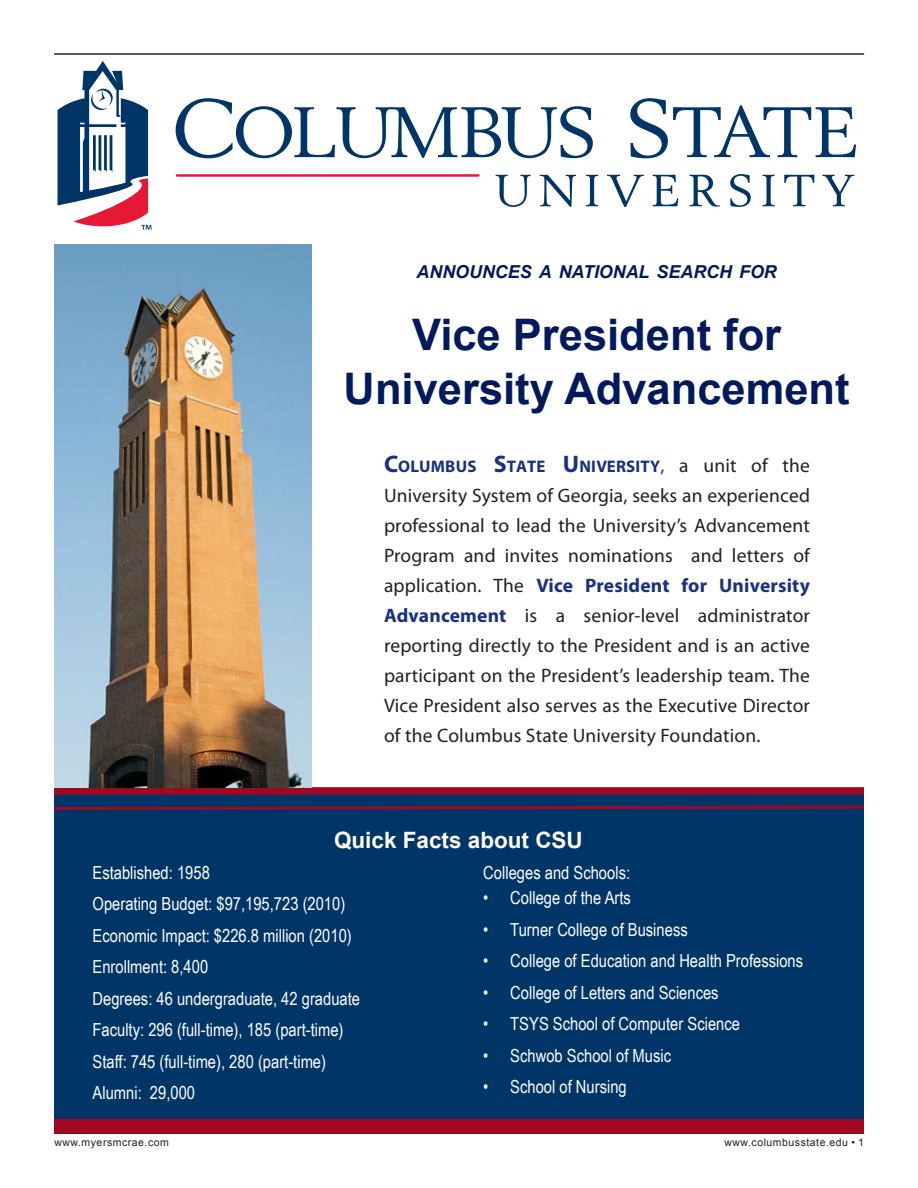
<style>
.page{position:relative;width:918px;height:1188px;background:#fff}
.page>*{position:absolute;margin:0;border:0;box-sizing:border-box;transform-origin:0 0}
.t1{font:700 43.5px "Arial";color:#02195d}
.t2{font:700 22.5px "Arial";color:#fff}
.t3{font:19.5px/30px "Myriad Pro";letter-spacing:.01em;color:#231f20;text-align:justify}
.t4{font:18px "Arial Narrow";color:#fff}
.t5{font:italic 700 17.85px "Arial";color:#02195d}
.t6{font:700 16.8px "Myriad Pro";letter-spacing:.015em;color:#183181}
.t7{font:10.5px "Arial";letter-spacing:.05em;color:#231f20}
.s1{font-size:24px}
.s2{font-weight:400;font-size:19.5px}
.s3{font-weight:400;font-size:19.5px;color:#231f20}
.s4{font-weight:700;color:#183181}
</style>
<div class="page">
<div style="left:54px;top:794px;width:810px;height:339px;background:#003667"></div>
<svg style="left:54px;top:805px;width:810px;height:5px"></svg>
<div style="left:54px;top:787px;width:810px;height:8px;background:#a20721"></div>
<div style="left:54px;top:1119px;width:810px;height:15px;background:#a20721"></div>
<hr style="left:54px;top:53px;width:810px;height:2px;background:#231f20">
<svg style="left:58px;top:61px;width:798px;height:169px"></svg>
<img style="left:54px;top:245px;width:258px;height:543px">
<p class="t5" style="left:417px;top:261px;width:362px">ANNOUNCES A NATIONAL SEARCH FOR</p>
<p class="t1" style="left:412px;top:307px;width:371px">Vice President for</p>
<p class="t1" style="left:344px;top:361px;width:508px">University Advancement</p>
<p class="t6" style="left:384px;top:455px;width:427px"><span class="s1">C</span>OLUMBUS <span class="s1">S</span>TATE <span class="s1">U</span> NIVERSITY<span class="s2">,</span> <span class="s3">a unit of the</span></p>
<p class="t3" style="left:384px;top:480px;width:428px">University System of Georgia, seeks an experienced professional to lead the University’s Advancement Program and invites nominations and letters of application. The <span class="s4">Vice President for University Advancement</span> is a senior-level administrator reporting directly to the President and is an active participant on the President’s leadership team. The Vice President also serves as the Executive Director of the Columbus State University Foundation.</p>
<p class="t2" style="left:334px;top:825px;width:250px">Quick Facts about CSU</p>
<p class="t4" style="left:93px;top:862px;width:119px">Established: 1958</p>
<p class="t4" style="left:93px;top:894px;width:254px">Operating Budget: $97,195,723 (2010)</p>
<p class="t4" style="left:93px;top:925px;width:261px">Economic Impact: $226.8 million (2010)</p>
<p class="t4" style="left:93px;top:957px;width:117px">Enrollment: 8,400</p>
<p class="t4" style="left:93px;top:988px;width:269px">Degrees: 46 undergraduate, 42 graduate</p>
<p class="t4" style="left:93px;top:1020px;width:252px">Faculty: 296 (full-time), 185 (part-time)</p>
<p class="t4" style="left:93px;top:1051px;width:235px">Staff: 745 (full-time), 280 (part-time)</p>
<p class="t4" style="left:93px;top:1083px;width:104px">Alumni: 29,000</p>
<p class="t4" style="left:483px;top:862px;width:148px">Colleges and Schools:</p>
<p class="t4" style="left:483px;top:888px;width:149px">• College of the Arts</p>
<p class="t4" style="left:483px;top:919px;width:206px">• Turner College of Business</p>
<p class="t4" style="left:483px;top:951px;width:321px">• College of Education and Health Professions</p>
<p class="t4" style="left:483px;top:982px;width:237px">• College of Letters and Sciences</p>
<p class="t4" style="left:483px;top:1014px;width:258px">• TSYS School of Computer Science</p>
<p class="t4" style="left:483px;top:1045px;width:189px">• Schwob School of Music</p>
<p class="t4" style="left:483px;top:1077px;width:145px">• School of Nursing</p>
<p class="t7" style="left:54px;top:1135px;width:116px">www.myersmcrae.com</p>
<p class="t7" style="left:724px;top:1135px;width:141px">www.columbusstate.edu • 1</p>
</div>
